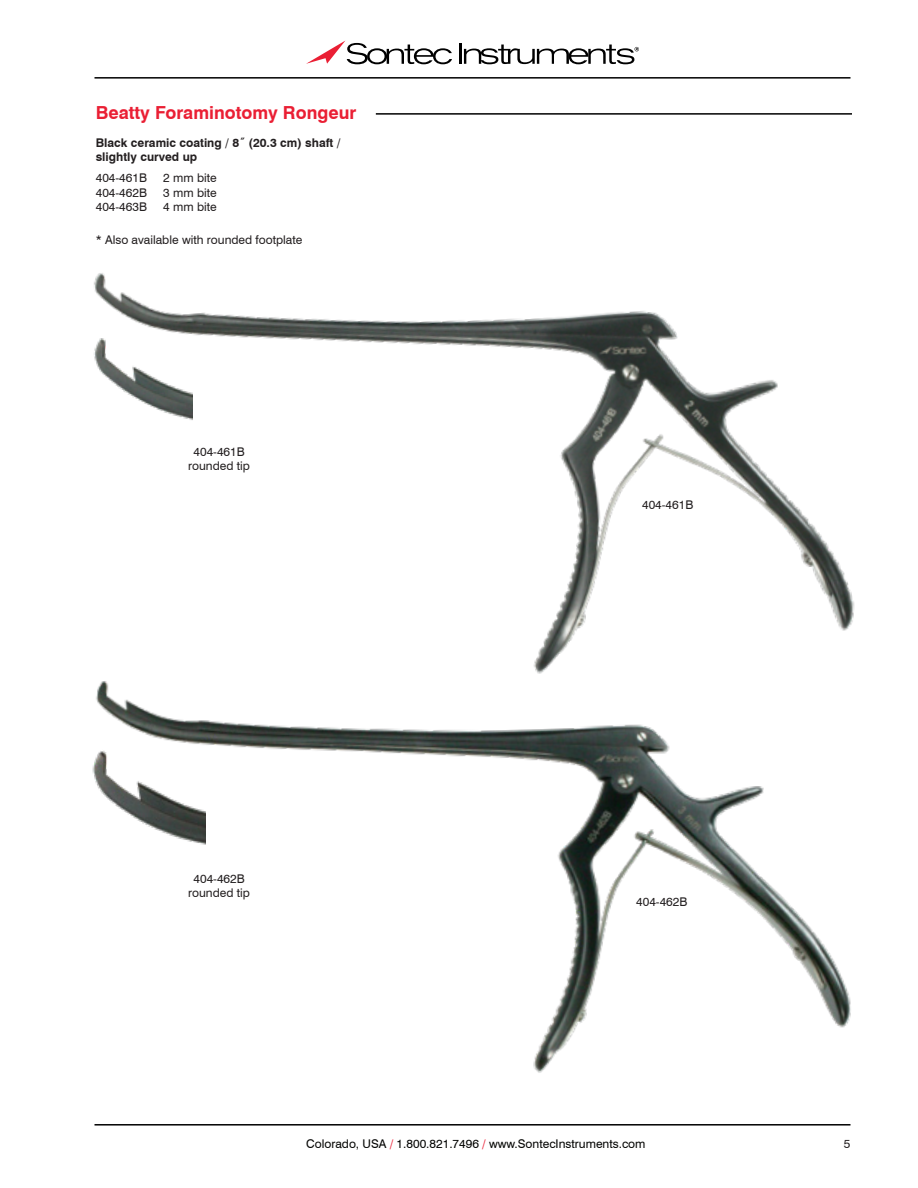
<style>
.page{position:relative;width:918px;height:1188px;background:#fff}
.page>*{position:absolute;margin:0;border:0;box-sizing:border-box;transform-origin:0 0}
.t1{font:700 18px "Swiss 721 BT";color:#ea1f34}
.Misc{font:12px/14.4px "Swiss 721 BT";color:#231f20;text-align:center}
.t2{font:12px "Swiss 721 BT";color:#040503}
.Description{font:700 12px/14.4px "Swiss 721 BT";color:#231f20}
.Item{font:12px "Swiss 721 BT";color:#231f20}
.s1{color:#ea2036}
</style>
<div class="page">
<hr style="left:376px;top:113px;width:476px;height:2px;background:#000">
<img style="left:206px;top:723px;width:645px;height:350px">
<img style="left:94px;top:273px;width:761px;height:450px">
<img style="left:94px;top:333px;width:99px;height:121px">
<img style="left:92px;top:721px;width:114px;height:124px">
<hr style="left:94px;top:1124px;width:756px;height:2px;background:#000">
<hr style="left:94px;top:77px;width:756px;height:2px;background:#000">
<svg style="left:306px;top:40px;width:146px;height:24px"></svg>
<hr style="left:459px;top:43px;width:3px;height:21px;background:#000">
<svg style="left:464px;top:45px;width:175px;height:19px"></svg>
<p class="t1" style="left:96px;top:101px;width:262px">Beatty Foraminotomy Rongeur</p>
<p class="Description" style="left:96px;top:135px;width:246px">Black ceramic coating / 8˝ (20.3 cm) shaft / slightly curved up</p>
<p class="Item" style="left:96px;top:171px;width:53px">404-461B</p>
<p class="Item" style="left:163px;top:171px;width:55px">2 mm bite</p>
<p class="Item" style="left:96px;top:185px;width:53px">404-462B</p>
<p class="Item" style="left:163px;top:185px;width:55px">3 mm bite</p>
<p class="Item" style="left:96px;top:199px;width:53px">404-463B</p>
<p class="Item" style="left:163px;top:199px;width:55px">4 mm bite</p>
<p class="Misc" style="left:96px;top:233px;width:208px">* Also available with rounded footplate</p>
<p class="Misc" style="left:188px;top:444px;width:63px">404-461B rounded tip</p>
<p class="Misc" style="left:642px;top:497px;width:53px">404-461B</p>
<p class="Misc" style="left:188px;top:871px;width:63px">404-462B rounded tip</p>
<p class="Misc" style="left:636px;top:895px;width:53px">404-462B</p>
<p class="t2" style="left:306px;top:1136px;width:341px">Colorado, USA <span class="s1">/</span> 1.800.821.7496 <span class="s1">/</span> www.SontecInstruments.com</p>
<p class="Misc" style="left:844px;top:1136px;width:8px">5</p>
</div>
